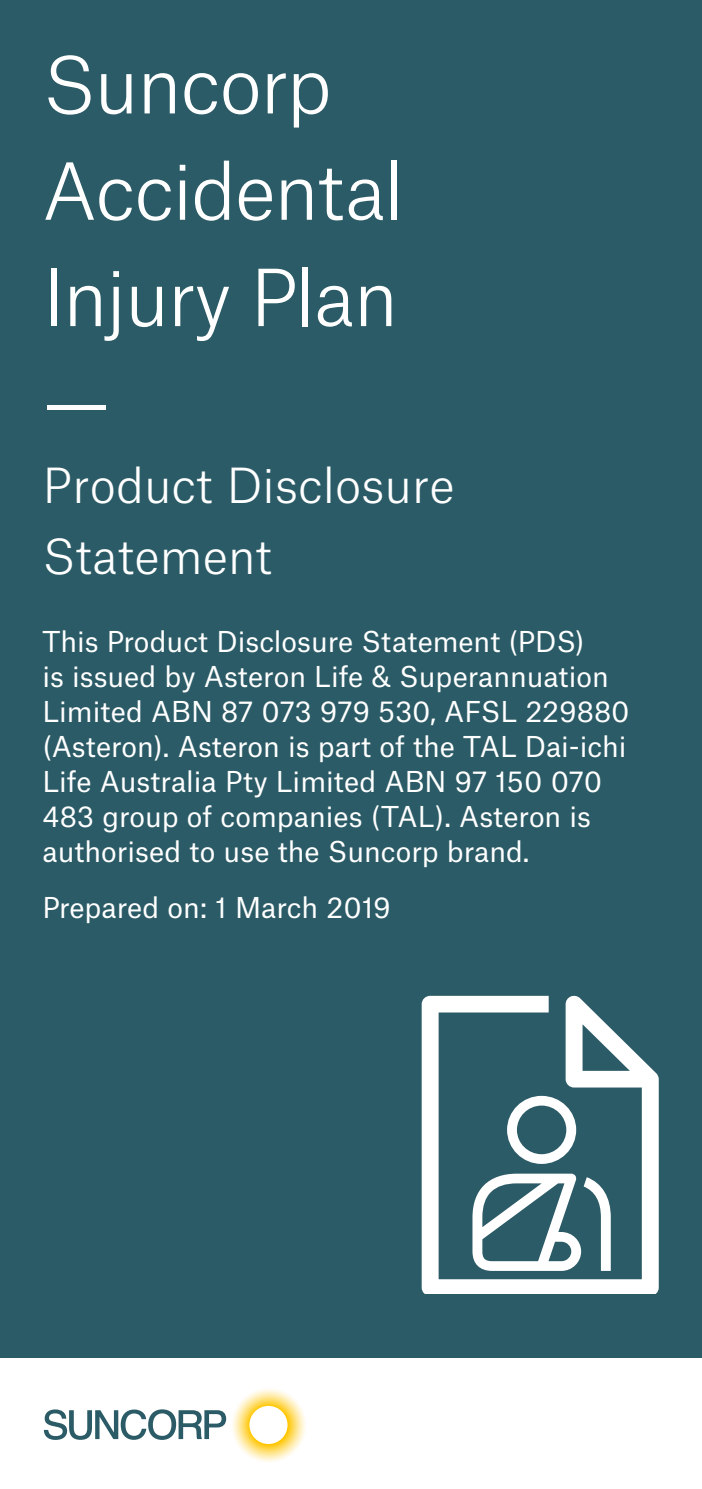
<style>
.page{position:relative;width:702px;height:1489px;background:#fff}
.page>*{position:absolute;margin:0;border:0;box-sizing:border-box;transform-origin:0 0}
.t1{font:300 75px/106.2px "Atlas Grotesk";letter-spacing:-.02em;color:#fff}
.t2{font:300 46.25px/70.8px "Atlas Grotesk";color:#fff}
.t3{font:27.5px/35px "Atlas Grotesk";color:#fff}
</style>
<div class="page">
<svg style="left:44px;top:1389px;width:261px;height:73px"></svg>
<div style="left:0;top:0;width:702px;height:1357px;background:#2b5b66"></div>
<svg style="left:421px;top:995px;width:237px;height:297px"></svg>
<svg style="left:507px;top:1095px;width:69px;height:68px"></svg>
<svg style="left:472px;top:1173px;width:138px;height:97px"></svg>
<h1 class="t1" style="left:43px;top:24px;width:362px">Suncorp<br>Accidental<br>Injury Plan —</h1>
<h2 class="t2" style="left:43px;top:446px;width:414px">Product Disclosure<br>Statement</h2>
<p class="t3" style="left:43px;top:621px;width:588px">This Product Disclosure Statement (PDS)<br>is issued by Asteron Life &amp; Superannuation Limited ABN 87 073 979 530, AFSL 229880 (Asteron). Asteron is part of the TAL Dai-ichi Life Australia Pty Limited ABN 97 150 070<br>483 group of companies (TAL). Asteron is authorised to use the Suncorp brand.</p>
<p class="t3" style="left:43px;top:887px;width:350px">Prepared on: 1 March 2019</p>
</div>
